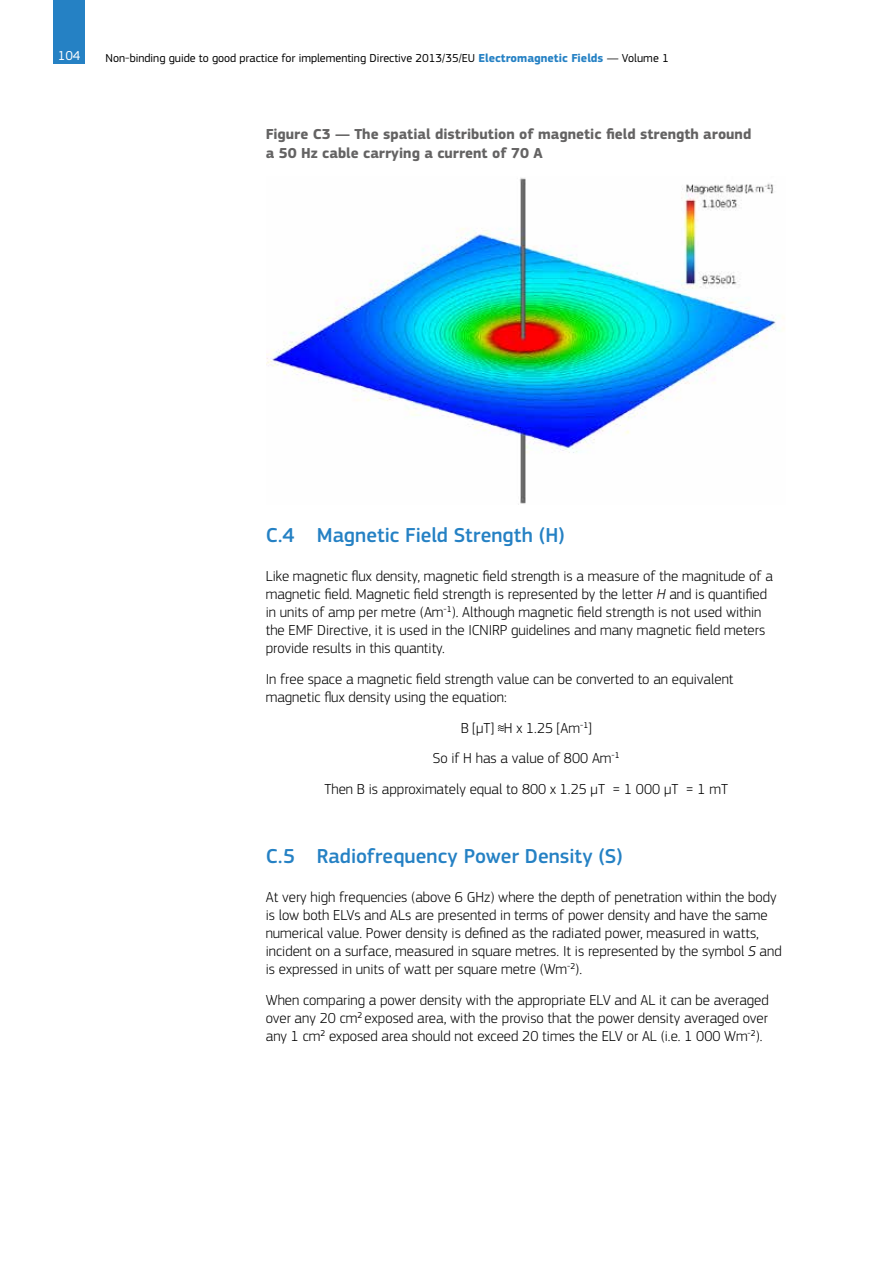
<style>
.page{position:relative;width:893px;height:1263px;background:#fff}
.page>*{position:absolute;margin:0;border:0;box-sizing:border-box;transform-origin:0 0}
.t1{font:500 21px "EC Square Sans Pro";color:#2581c4}
.Body_Text{font:300 15px/18px "EC Square Sans Pro";color:#000}
.Figure_caption{font:700 15px/19.5px "EC Square Sans Pro";color:#646363}
.t2{font:13.5px "EC Square Sans Pro";color:#fff}
.t3{font:12px "EC Square Sans Pro";color:#000}
.s1{font-weight:700;color:#2581c4}
.s2{font-style:italic}
</style>
<div class="page">
<div style="left:53px;top:0;width:32px;height:64px;background:#2581c4"></div>
<img style="left:267px;top:178px;width:517px;height:327px">
<svg style="left:498px;top:725px;width:6px;height:6px"></svg>
<p class="t2" style="left:58px;top:47px;width:24px">104</p>
<p class="t3" style="left:106px;top:51px;width:565px">Non-binding guide to good practice for implementing Directive 2013/35/EU <span class="s1">Electromagnetic Fields</span> — Volume 1</p>
<p class="Figure_caption" style="left:266px;top:125px;width:487px">Figure C3 — The spatial distribution of magnetic field strength around a 50 Hz cable carrying a current of 70 A</p>
<p class="t1" style="left:266px;top:523px;width:300px">C.4 Magnetic Field Strength (H)</p>
<p class="Body_Text" style="left:266px;top:567px;width:509px">Like magnetic flux density, magnetic field strength is a measure of the magnitude of a magnetic field. Magnetic field strength is represented by the letter <span class="s2">H</span> and is quantified in units of amp per metre (Am<sup>-1</sup>). Although magnetic field strength is not used within the EMF Directive, it is used in the ICNIRP guidelines and many magnetic field meters provide results in this quantity.</p>
<p class="Body_Text" style="left:266px;top:670px;width:469px">In free space a magnetic field strength value can be converted to an equivalent magnetic flux density using the equation:</p>
<p class="Body_Text" style="left:461px;top:719px;width:133px">B [µT] H x 1.25 [Am<sup>-1</sup>]</p>
<p class="Body_Text" style="left:433px;top:749px;width:188px">So if H has a value of 800 Am<sup>-1</sup></p>
<p class="Body_Text" style="left:324px;top:780px;width:405px">Then B is approximately equal to 800 x 1.25 µT = 1 000 µT = 1 mT</p>
<p class="t1" style="left:266px;top:844px;width:358px">C.5 Radiofrequency Power Density (S)</p>
<p class="Body_Text" style="left:266px;top:888px;width:517px">At very high frequencies (above 6 GHz) where the depth of penetration within the body is low both ELVs and ALs are presented in terms of power density and have the same numerical value. Power density is defined as the radiated power, measured in watts, incident on a surface, measured in square metres. It is represented by the symbol <span class="s2">S</span> and is expressed in units of watt per square metre (Wm<sup>-2</sup>).</p>
<p class="Body_Text" style="left:266px;top:991px;width:505px;text-align:justify">When comparing a power density with the appropriate ELV and AL it can be averaged over any 20 cm<sup>2</sup> exposed area, with the proviso that the power density averaged over any 1 cm<sup>2</sup> exposed area should not exceed 20 times the ELV or AL (i.e. 1 000 Wm<sup>-2</sup>).</p>
</div>
